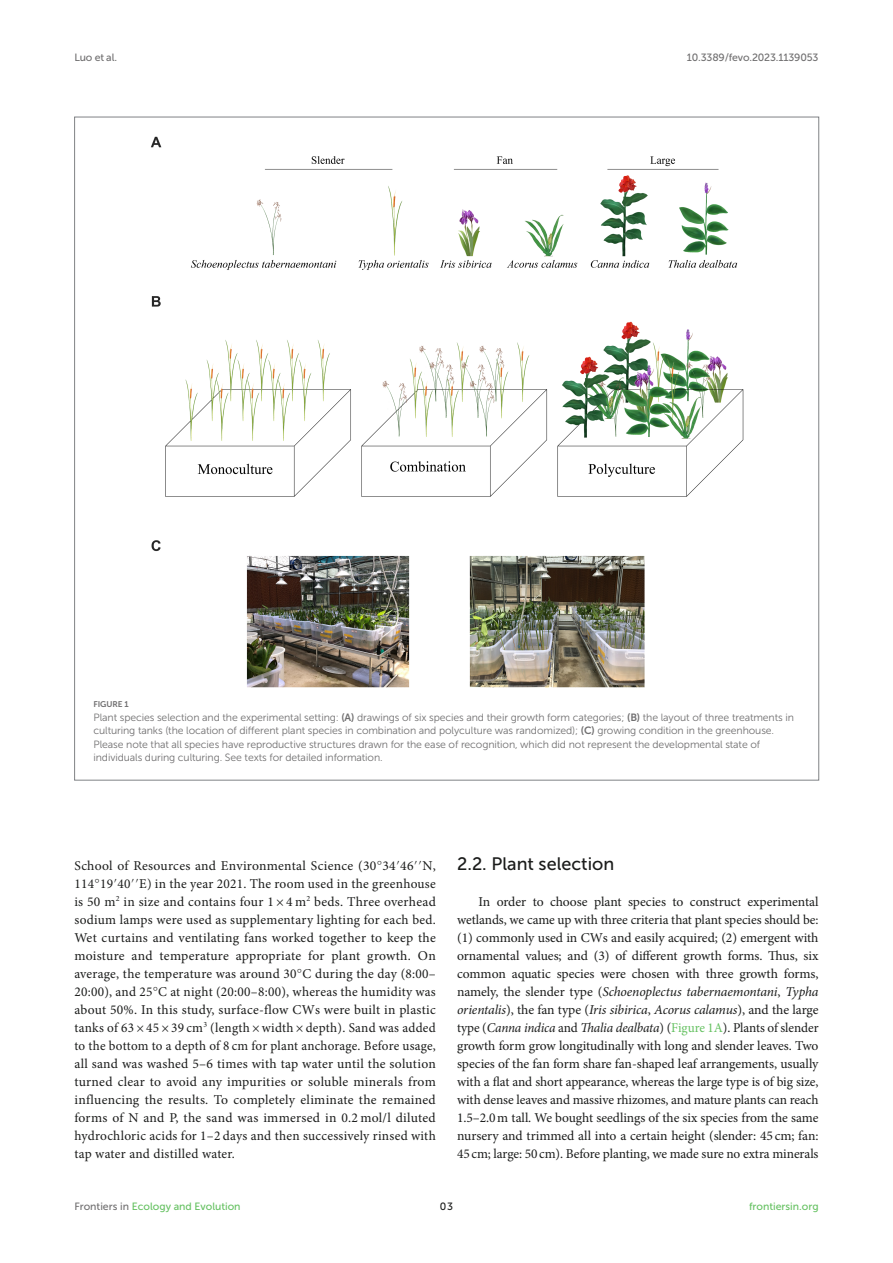
<style>
.page{position:relative;width:893px;height:1263px;background:#fff}
.page>*{position:absolute;margin:0;border:0;box-sizing:border-box;transform-origin:0 0}
.HEAD_2{font:18px "Museo Sans 500";color:#1b1c1b}
.TEXT_FLUSH{font:13.5px/18px "Minion Pro";letter-spacing:.005em;color:#1b1c1b;text-align:justify}
.FIG_LEG{font:10.5px/13.5px "Museo Sans 300";letter-spacing:-.01em;color:#706f70}
.t1{font:10.5px "Museo Sans 500";color:#65c161}
.t2{font:10.5px "Museo Sans 500";letter-spacing:-.015em;color:#706f70}
.t3{font:10.5px "Museo Sans 500";color:#1b1c1b}
.FIG_HD{font:8.25px "Museo Sans 700";letter-spacing:-.01em;color:#706f70}
.s1{font-family:"Museo Sans 700"}
.s2{font-family:"STIX"}
.s3{font-family:"STIX General"}
.s4{font-style:italic}
.s5{color:#65c161}
.s6{color:#706f70}
</style>
<div class="page">
<img style="left:151px;top:136px;width:593px;height:552px">
<p class="t2" style="left:74px;top:51px;width:44px">Luo et al.</p>
<p class="t2" style="left:687px;top:51px;width:133px">10.3389/fevo.2023.1139053</p>
<p class="FIG_HD" style="left:94px;top:700px;width:37px">FIGURE 1</p>
<p class="FIG_LEG" style="left:94px;top:710px;width:702px">Plant species selection and the experimental setting: <span class="s1">(A)</span> drawings of six species and their growth form categories; <span class="s1">(B)</span> the layout of three treatments in culturing tanks (the location of different plant species in combination and polyculture was randomized); <span class="s1">(C)</span> growing condition in the greenhouse.<br>Please note that all species have reproductive structures drawn for the ease of recognition, which did not represent the developmental state of individuals during culturing. See texts for detailed information.</p>
<p class="TEXT_FLUSH" style="left:74px;top:857px;width:363px">School of Resources and Environmental Science (30<span class="s2">°</span>34<span class="s3">′</span>46<span class="s3">′′</span>N, 114<span class="s2">°</span>19<span class="s3">′</span>40<span class="s3">′′</span>E) in the year 2021. The room used in the greenhouse is 50 m<sup>2</sup> in size and contains four 1 × 4 m<sup>2</sup> beds. Three overhead sodium lamps were used as supplementary lighting for each bed.<br>Wet curtains and ventilating fans worked together to keep the moisture and temperature appropriate for plant growth. On average, the temperature was around 30<span class="s2">°</span>C during the day (8:00– 20:00), and 25<span class="s2">°</span>C at night (20:00–8:00), whereas the humidity was about 50%. In this study, surface-flow CWs were built in plastic tanks of 63 × 45 × 39 cm<sup>3</sup> (length ×width × depth). Sand was added to the bottom to a depth of 8 cm for plant anchorage. Before usage, all sand was washed 5–6 times with tap water until the solution turned clear to avoid any impurities or soluble minerals from influencing the results. To completely eliminate the remained forms of N and P, the sand was immersed in 0.2 mol/l diluted hydrochloric acids for 1–2 days and then successively rinsed with tap water and distilled water.</p>
<p class="HEAD_2" style="left:457px;top:854px;width:159px">2.2. Plant selection</p>
<p class="TEXT_FLUSH" style="left:457px;top:893px;width:363px;text-indent:21px">In order to choose plant species to construct experimental wetlands, we came up with three criteria that plant species should be: (1) commonly used in CWs and easily acquired; (2) emergent with ornamental values; and (3) of different growth forms. Thus, six common aquatic species were chosen with three growth forms, namely, the slender type (<span class="s4">Schoenoplectus tabernaemontani</span>, <span class="s4">Typha orientalis</span>), the fan type (<span class="s4">Iris sibirica</span>, <span class="s4">Acorus calamus</span>), and the large type (<span class="s4">Canna indica</span> and <span class="s4">Thalia dealbata</span>) (<span class="s5">Figure 1A</span>). Plants of slender growth form grow longitudinally with long and slender leaves. Two species of the fan form share fan-shaped leaf arrangements, usually with a flat and short appearance, whereas the large type is of big size, with dense leaves and massive rhizomes, and mature plants can reach 1.5–2.0m tall. We bought seedlings of the six species from the same nursery and trimmed all into a certain height (slender: 45cm; fan:<br>45cm; large: 50cm). Before planting, we made sure no extra minerals</p>
<p class="t1" style="left:74px;top:1200px;width:168px"><span class="s6">Frontiers in</span> Ecology and Evolution</p>
<p class="t3" style="left:440px;top:1200px;width:15px">03</p>
<p class="t1" style="left:749px;top:1200px;width:71px">frontiersin.org</p>
</div>
